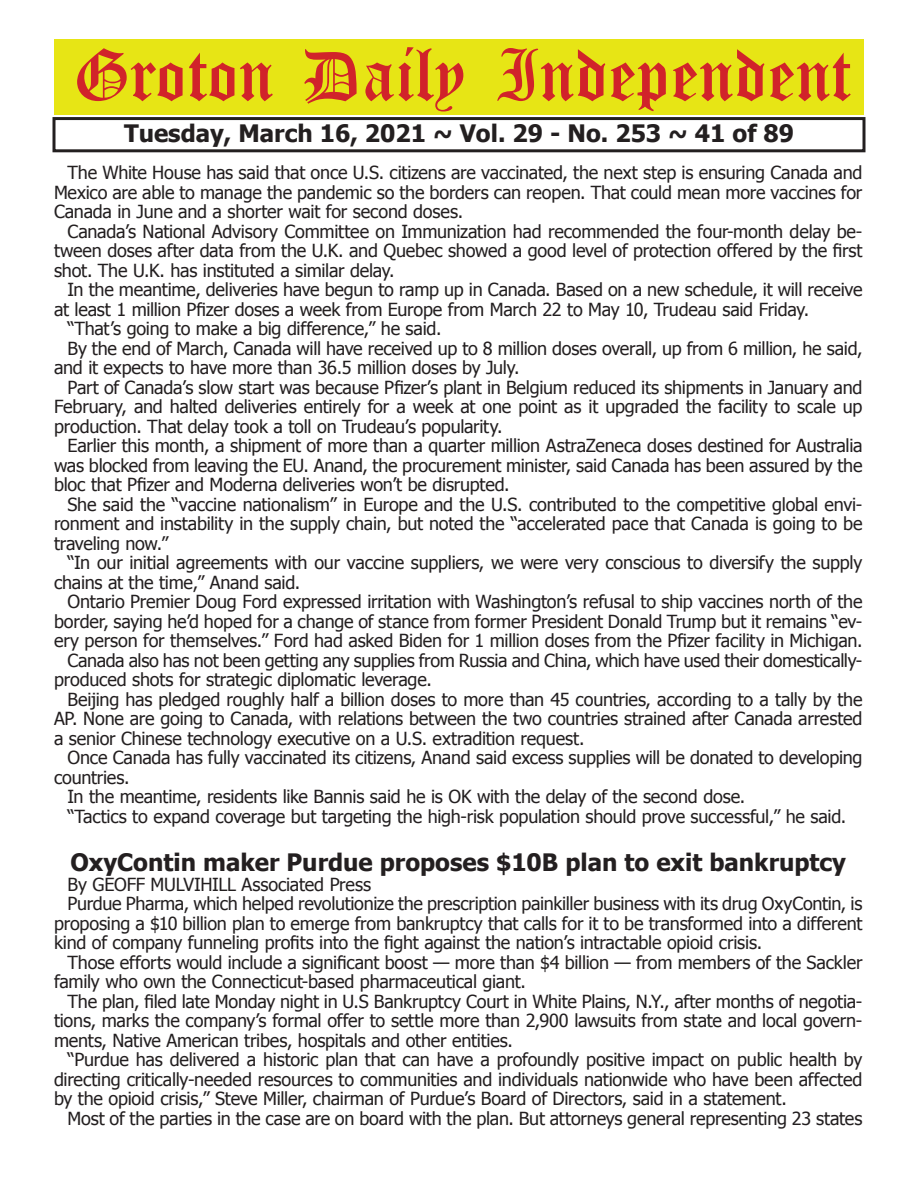
<style>
.page{position:relative;width:918px;height:1188px;background:#fff}
.page>*{position:absolute;margin:0;border:0;box-sizing:border-box;transform-origin:0 0}
.t1{font:54px "Old English Five";color:#d1232a}
.t2{font:700 24px "Tahoma";color:#231f20}
.t3{font:18px/19.5px "Tahoma";letter-spacing:-.015em;color:#231f20;text-align:justify}
</style>
<div class="page">
<div style="left:52px;top:117px;width:814px;height:35px;border:3px solid #231f20"></div>
<div style="left:54px;top:40px;width:810px;height:75px;background:#e7e515"></div>
<h1 class="t1" style="left:73px;top:50px;width:779px">Groton Daily Independent</h1>
<h2 class="t2" style="left:124px;top:116px;width:672px">Tuesday, March 16, 2021 ~ Vol. 29 - No. 253 ~ 41 of 89</h2>
<p class="t3" style="left:54px;top:162px;width:810px;text-indent:14px">The White House has said that once U.S. citizens are vaccinated, the next step is ensuring Canada and Mexico are able to manage the pandemic so the borders can reopen. That could mean more vaccines for Canada in June and a shorter wait for second doses.</p>
<p class="t3" style="left:54px;top:221px;width:810px;text-indent:14px">Canada’s National Advisory Committee on Immunization had recommended the four-month delay be&shy;tween doses after data from the U.K. and Quebec showed a good level of protection offered by the first shot. The U.K. has instituted a similar delay.</p>
<p class="t3" style="left:68px;top:279px;width:797px">In the meantime, deliveries have begun to ramp up in Canada. Based on a new schedule, it will receive</p>
<p class="t3" style="left:54px;top:299px;width:757px">at least 1 million Pfizer doses a week from Europe from March 22 to May 10, Trudeau said Friday.</p>
<p class="t3" style="left:68px;top:318px;width:375px">“That’s going to make a big difference,” he said.</p>
<p class="t3" style="left:68px;top:338px;width:797px">By the end of March, Canada will have received up to 8 million doses overall, up from 6 million, he said,</p>
<p class="t3" style="left:54px;top:357px;width:467px">and it expects to have more than 36.5 million doses by July.</p>
<p class="t3" style="left:68px;top:377px;width:797px">Part of Canada’s slow start was because Pfizer’s plant in Belgium reduced its shipments in January and</p>
<p class="t3" style="left:54px;top:396px;width:810px">February, and halted deliveries entirely for a week at one point as it upgraded the facility to scale up</p>
<p class="t3" style="left:54px;top:416px;width:450px">production. That delay took a toll on Trudeau’s popularity.</p>
<p class="t3" style="left:68px;top:435px;width:797px">Earlier this month, a shipment of more than a quarter million AstraZeneca doses destined for Australia</p>
<p class="t3" style="left:54px;top:455px;width:810px">was blocked from leaving the EU. Anand, the procurement minister, said Canada has been assured by the</p>
<p class="t3" style="left:54px;top:474px;width:457px">bloc that Pfizer and Moderna deliveries won’t be disrupted.</p>
<p class="t3" style="left:68px;top:494px;width:796px">She said the “vaccine nationalism” in Europe and the U.S. contributed to the competitive global envi-</p>
<p class="t3" style="left:54px;top:513px;width:810px">ronment and instability in the supply chain, but noted the “accelerated pace that Canada is going to be</p>
<p class="t3" style="left:54px;top:533px;width:116px">traveling now.”</p>
<p class="t3" style="left:68px;top:552px;width:796px">“In our initial agreements with our vaccine suppliers, we were very conscious to diversify the supply</p>
<p class="t3" style="left:54px;top:572px;width:248px">chains at the time,” Anand said.</p>
<p class="t3" style="left:68px;top:591px;width:797px">Ontario Premier Doug Ford expressed irritation with Washington’s refusal to ship vaccines north of the</p>
<p class="t3" style="left:54px;top:611px;width:810px">border, saying he’d hoped for a change of stance from former President Donald Trump but it remains “ev-</p>
<p class="t3" style="left:54px;top:630px;width:810px">ery person for themselves.” Ford had asked Biden for 1 million doses from the Pfizer facility in Michigan.</p>
<p class="t3" style="left:68px;top:650px;width:796px">Canada also has not been getting any supplies from Russia and China, which have used their domestically-</p>
<p class="t3" style="left:54px;top:669px;width:379px">produced shots for strategic diplomatic leverage.</p>
<p class="t3" style="left:68px;top:689px;width:797px">Beijing has pledged roughly half a billion doses to more than 45 countries, according to a tally by the</p>
<p class="t3" style="left:54px;top:708px;width:810px">AP. None are going to Canada, with relations between the two countries strained after Canada arrested</p>
<p class="t3" style="left:54px;top:728px;width:532px">a senior Chinese technology executive on a U.S. extradition request.</p>
<p class="t3" style="left:68px;top:747px;width:797px">Once Canada has fully vaccinated its citizens, Anand said excess supplies will be donated to developing</p>
<p class="t3" style="left:54px;top:766px;width:77px">countries.</p>
<p class="t3" style="left:68px;top:786px;width:679px">In the meantime, residents like Bannis said he is OK with the delay of the second dose.</p>
<p class="t3" style="left:68px;top:805px;width:780px">“Tactics to expand coverage but targeting the high-risk population should prove successful,” he said.</p>
<h2 class="t2" style="left:71px;top:846px;width:777px">OxyContin maker Purdue proposes $10B plan to exit bankruptcy</h2>
<p class="t3" style="left:68px;top:873px;width:305px">By GEOFF MULVIHILL Associated Press</p>
<p class="t3" style="left:68px;top:893px;width:796px">Purdue Pharma, which helped revolutionize the prescription painkiller business with its drug OxyContin, is</p>
<p class="t3" style="left:54px;top:912px;width:810px">proposing a $10 billion plan to emerge from bankruptcy that calls for it to be transformed into a different</p>
<p class="t3" style="left:54px;top:932px;width:710px">kind of company funneling profits into the fight against the nation’s intractable opioid crisis.</p>
<p class="t3" style="left:68px;top:951px;width:797px">Those efforts would include a significant boost — more than $4 billion — from members of the Sackler</p>
<p class="t3" style="left:54px;top:971px;width:474px">family who own the Connecticut-based pharmaceutical giant.</p>
<p class="t3" style="left:68px;top:990px;width:796px">The plan, filed late Monday night in U.S Bankruptcy Court in White Plains, N.Y., after months of negotia-</p>
<p class="t3" style="left:54px;top:1010px;width:810px">tions, marks the company’s formal offer to settle more than 2,900 lawsuits from state and local govern-</p>
<p class="t3" style="left:54px;top:1029px;width:461px">ments, Native American tribes, hospitals and other entities.</p>
<p class="t3" style="left:68px;top:1049px;width:796px">“Purdue has delivered a historic plan that can have a profoundly positive impact on public health by</p>
<p class="t3" style="left:54px;top:1068px;width:810px">directing critically-needed resources to communities and individuals nationwide who have been affected</p>
<p class="t3" style="left:54px;top:1088px;width:734px">by the opioid crisis,” Steve Miller, chairman of Purdue’s Board of Directors, said in a statement.</p>
<p class="t3" style="left:68px;top:1107px;width:796px">Most of the parties in the case are on board with the plan. But attorneys general representing 23 states</p>
</div>
